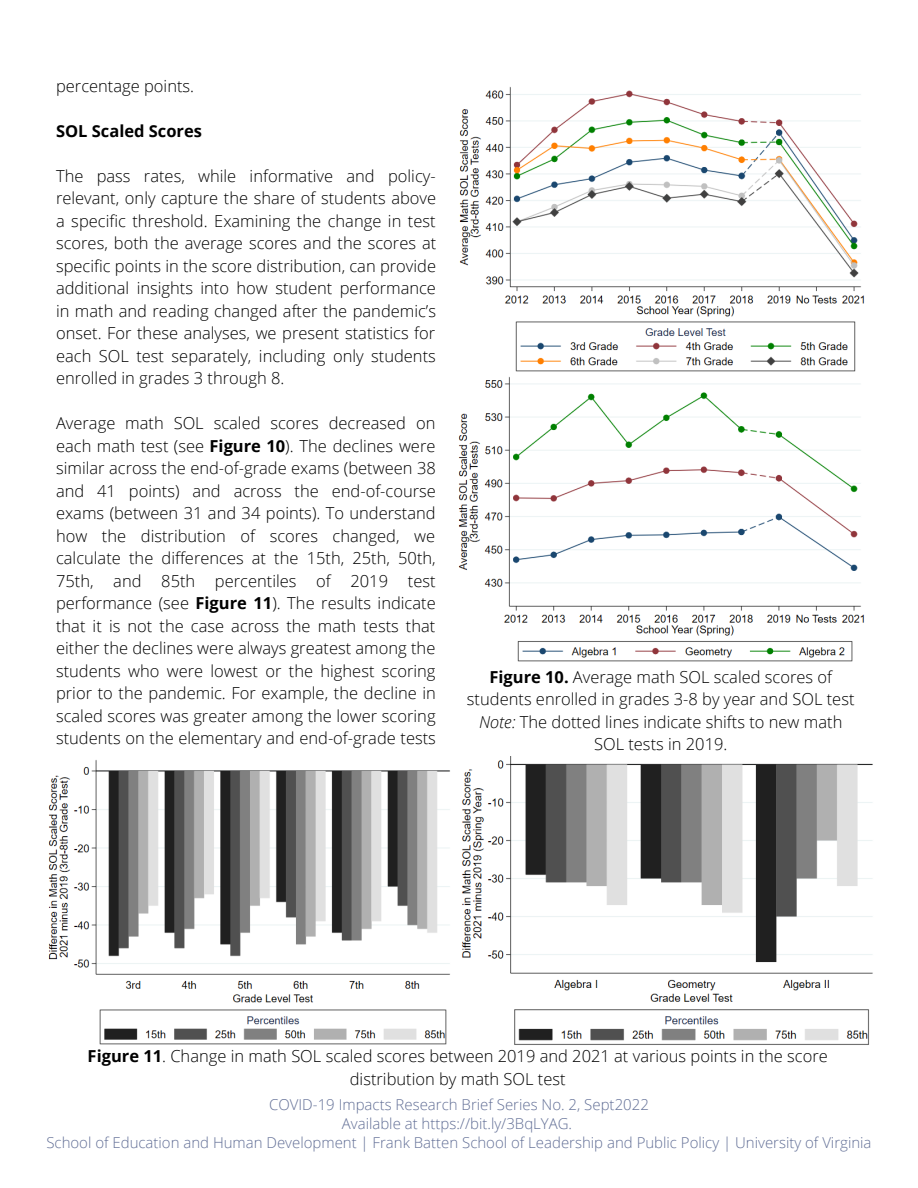
<style>
.page{position:relative;width:918px;height:1188px;background:#fff}
.page>*{position:absolute;margin:0;border:0;box-sizing:border-box;transform-origin:0 0}
.t1{font:300 16.5px/22.5px "Open Sans";color:#000;text-align:justify}
.t2{font:700 16.5px "Open Sans";color:#000}
.t3{font:300 15px/19.2px "Open Sans";color:#626f96;text-align:center}
.s1{font-weight:700}
.s2{font-style:italic}
</style>
<div class="page">
<img style="left:458px;top:87px;width:407px;height:575px">
<img style="left:48px;top:760px;width:402px;height:285px">
<img style="left:461px;top:757px;width:412px;height:288px">
<p class="t1" style="left:56px;top:74px;width:140px">percentage points.</p>
<p class="t2" style="left:56px;top:119px;width:148px">SOL Scaled Scores</p>
<p class="t1" style="left:56px;top:164px;width:382px">The pass rates, while informative and policy&shy;relevant, only capture the share of students above a specific threshold. Examining the change in test scores, both the average scores and the scores at specific points in the score distribution, can provide additional insights into how student performance in math and reading changed after the pandemic’s onset. For these analyses, we present statistics for each SOL test separately, including only students enrolled in grades 3 through 8.</p>
<p class="t1" style="left:56px;top:412px;width:381px">Average math SOL scaled scores decreased on each math test (see <span class="s1">Figure 10</span>). The declines were similar across the end-of-grade exams (between 38 and 41 points) and across the end-of-course exams (between 31 and 34 points). To understand how the distribution of scores changed, we calculate the differences at the 15th, 25th, 50th, 75th, and 85th percentiles of 2019 test performance (see <span class="s1">Figure 11</span>). The results indicate that it is not the case across the math tests that either the declines were always greatest among the students who were lowest or the highest scoring prior to the pandemic. For example, the decline in scaled scores was greater among the lower scoring students on the elementary and end-of-grade tests</p>
<p class="t1" style="left:467px;top:665px;width:389px;text-align:center"><span class="s1">Figure 10.</span> Average math SOL scaled scores of students enrolled in grades 3-8 by year and SOL test <span class="s2">Note:</span> The dotted lines indicate shifts to new math SOL tests in 2019.</p>
<p class="t1" style="left:88px;top:1045px;width:742px;text-align:center"><span class="s1">Figure 11</span>. Change in math SOL scaled scores between 2019 and 2021 at various points in the score distribution by math SOL test</p>
<p class="t3" style="left:46px;top:1094px;width:827px">COVID-19 Impacts Research Brief Series No. 2, Sept2022<br>Available at https://bit.ly/3BqLYAG.<br>School of Education and Human Development | Frank Batten School of Leadership and Public Policy | University of Virginia</p>
</div>
